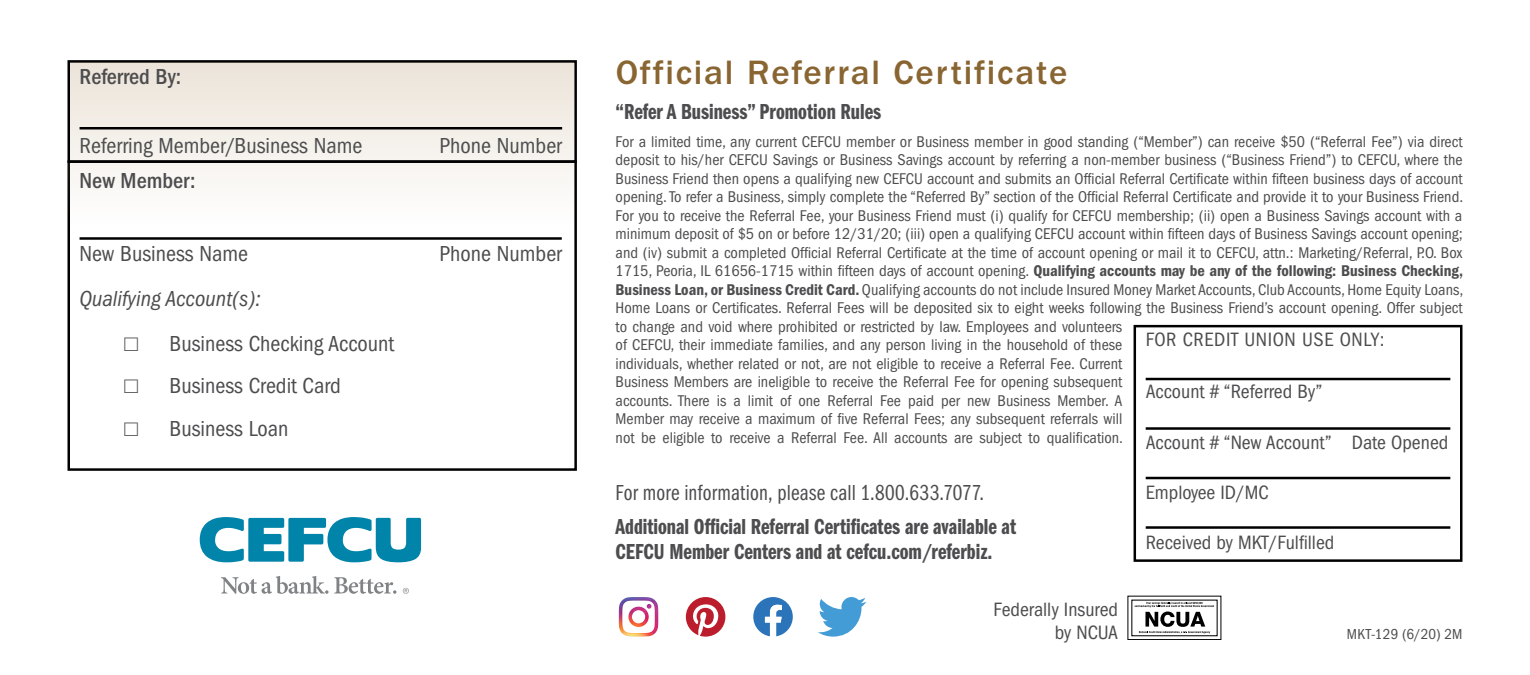
<style>
.page{position:relative;width:1530px;height:675px;background:#fff}
.page>*{position:absolute;margin:0;border:0;box-sizing:border-box;transform-origin:0 0}
.t1{font:500 35px "ITC Franklin Gothic Std";letter-spacing:.05em;color:#896532}
.t2{font:22.5px/25px "ITC Franklin Gothic Std Dm Cp";color:#4d4d4f}
.t3{font:condensed 22.5px "ITC Franklin Gothic Std";color:#4d4d4f}
.t4{font:22.5px "ITC Franklin Gothic Std Bk Cp";letter-spacing:.01em;color:#4d4d4f}
.t5{font:500 condensed 22.5px "ITC Franklin Gothic Std";color:#4d4d4f}
.t6{font:italic condensed 22.5px "ITC Franklin Gothic Std";color:#4d4d4f}
.t7{font:condensed 20px/22.5px "ITC Franklin Gothic Std";color:#4d4d4f;text-align:right}
.t8{font:condensed 20px "ITC Franklin Gothic Std";letter-spacing:.03em;color:#4d4d4f}
.t9{font:condensed 16px/18.5px "ITC Franklin Gothic Std";color:#4d4d4f}
.t10{font:condensed 15px "ITC Franklin Gothic Std";letter-spacing:.015em;color:#4d4d4f}
.s1{font-family:"Courier New";font-stretch:normal}
.s2{font-family:"ITC Franklin Gothic Std Dm Cd";font-stretch:normal}
</style>
<div class="page">
<div style="left:68px;top:160px;width:509px;height:311px;border:2px solid #000"></div>
<div style="left:69px;top:61px;width:505px;height:170px;background:linear-gradient(to bottom,#ebe3d8,#fff)"></div>
<div style="left:68px;top:60px;width:509px;height:103px;border:2px solid #000"></div>
<hr style="left:80px;top:127px;width:482px;height:3px;background:#000">
<hr style="left:80px;top:237px;width:482px;height:3px;background:#000">
<div style="left:1134px;top:325px;width:328px;height:237px;border:2px solid #000"></div>
<hr style="left:1146px;top:378px;width:304px;height:2px;background:#000">
<hr style="left:1146px;top:427px;width:304px;height:3px;background:#000">
<hr style="left:1146px;top:477px;width:304px;height:2px;background:#000">
<hr style="left:1146px;top:526px;width:304px;height:3px;background:#000">
<svg style="left:686px;top:597px;width:39px;height:40px"></svg>
<svg style="left:818px;top:597px;width:48px;height:40px"></svg>
<img style="left:619px;top:597px;width:39px;height:40px">
<svg style="left:753px;top:597px;width:40px;height:40px"></svg>
<svg style="left:403px;top:588px;width:6px;height:6px"></svg>
<svg style="left:200px;top:517px;width:221px;height:45px"></svg>
<svg style="left:221px;top:576px;width:175px;height:18px"></svg>
<div style="left:1128px;top:596px;width:93px;height:44px;border:1px solid #000"></div>
<svg style="left:1135px;top:602px;width:79px;height:32px"></svg>
<p class="t5" style="left:80px;top:64px;width:103px">Referred By:</p>
<h1 class="t1" style="left:616px;top:53px;width:453px">Official Referral Certificate</h1>
<p class="t3" style="left:80px;top:133px;width:284px">Referring Member/Business Name</p>
<p class="t3" style="left:440px;top:133px;width:124px">Phone Number</p>
<p class="t5" style="left:80px;top:168px;width:117px">New Member:</p>
<p class="t3" style="left:80px;top:241px;width:170px">New Business Name</p>
<p class="t3" style="left:440px;top:241px;width:124px">Phone Number</p>
<p class="t6" style="left:80px;top:286px;width:183px">Qualifying Account(s):</p>
<p class="t3" style="left:125px;top:331px;width:271px"><span class="s1">□</span> Business Checking Account</p>
<p class="t3" style="left:125px;top:373px;width:218px"><span class="s1">□</span> Business Credit Card</p>
<p class="t3" style="left:125px;top:416px;width:166px"><span class="s1">□</span> Business Loan</p>
<h2 class="t2" style="left:616px;top:100px;width:267px">“Refer A Business” Promotion Rules</h2>
<p class="t9" style="left:616px;top:132px;width:849px">For a limited time, any current CEFCU member or Business member in good standing (“Member”) can receive $50 (“Referral Fee”) via direct deposit to his/her CEFCU Savings or Business Savings account by referring a non-member business (“Business Friend”) to CEFCU, where the Business Friend then opens a qualifying new CEFCU account and submits an Official Referral Certificate within fifteen business days of account opening. To refer a Business, simply complete the “Referred By” section of the Official Referral Certificate and provide it to your Business Friend.<br>For you to receive the Referral Fee, your Business Friend must (i) qualify for CEFCU membership; (ii) open a Business Savings account with a minimum deposit of $5 on or before 12/31/20; (iii) open a qualifying CEFCU account within fifteen days of Business Savings account opening; and (iv) submit a completed Official Referral Certificate at the time of account opening or mail it to CEFCU, attn.: Marketing/Referral, P.O. Box 1715, Peoria, IL 61656-1715 within fifteen days of account opening. <span class="s2">Qualifying accounts may be any of the following: Business Checking, Business Loan, or Business Credit Card.</span> Qualifying accounts do not include Insured Money Market Accounts, Club Accounts, Home Equity Loans, Home Loans or Certificates. Referral Fees will be deposited six to eight weeks following the Business Friend’s account opening. Offer subject to change and void where prohibited or restricted by law. Employees and volunteers<br>of CEFCU, their immediate families, and any person living in the household of these<br>individuals, whether related or not, are not eligible to receive a Referral Fee. Current<br>Business Members are ineligible to receive the Referral Fee for opening subsequent<br>accounts. There is a limit of one Referral Fee paid per new Business Member. A<br>Member may receive a maximum of five Referral Fees; any subsequent referrals will<br>not be eligible to receive a Referral Fee. All accounts are subject to qualification.</p>
<p class="t8" style="left:1146px;top:329px;width:240px">FOR CREDIT UNION USE ONLY:</p>
<p class="t7" style="left:1146px;top:381px;width:178px">Account # “Referred By”</p>
<p class="t7" style="left:1146px;top:431px;width:304px">Account # “New Account” Date Opened</p>
<p class="t7" style="left:1146px;top:481px;width:125px">Employee ID/MC</p>
<p class="t7" style="left:1146px;top:531px;width:190px">Received by MKT/Fulfilled</p>
<p class="t4" style="left:616px;top:480px;width:370px">For more information, please call 1.800.633.7077.</p>
<h2 class="t2" style="left:616px;top:515px;width:402px">Additional Official Referral Certificates are available at<br>CEFCU Member Centers and at cefcu.com/referbiz.</h2>
<p class="t7" style="left:994px;top:598px;width:126px">Federally Insured by NCUA</p>
<p class="t10" style="left:1347px;top:625px;width:117px">MKT-129 (6/20) 2M</p>
</div>
